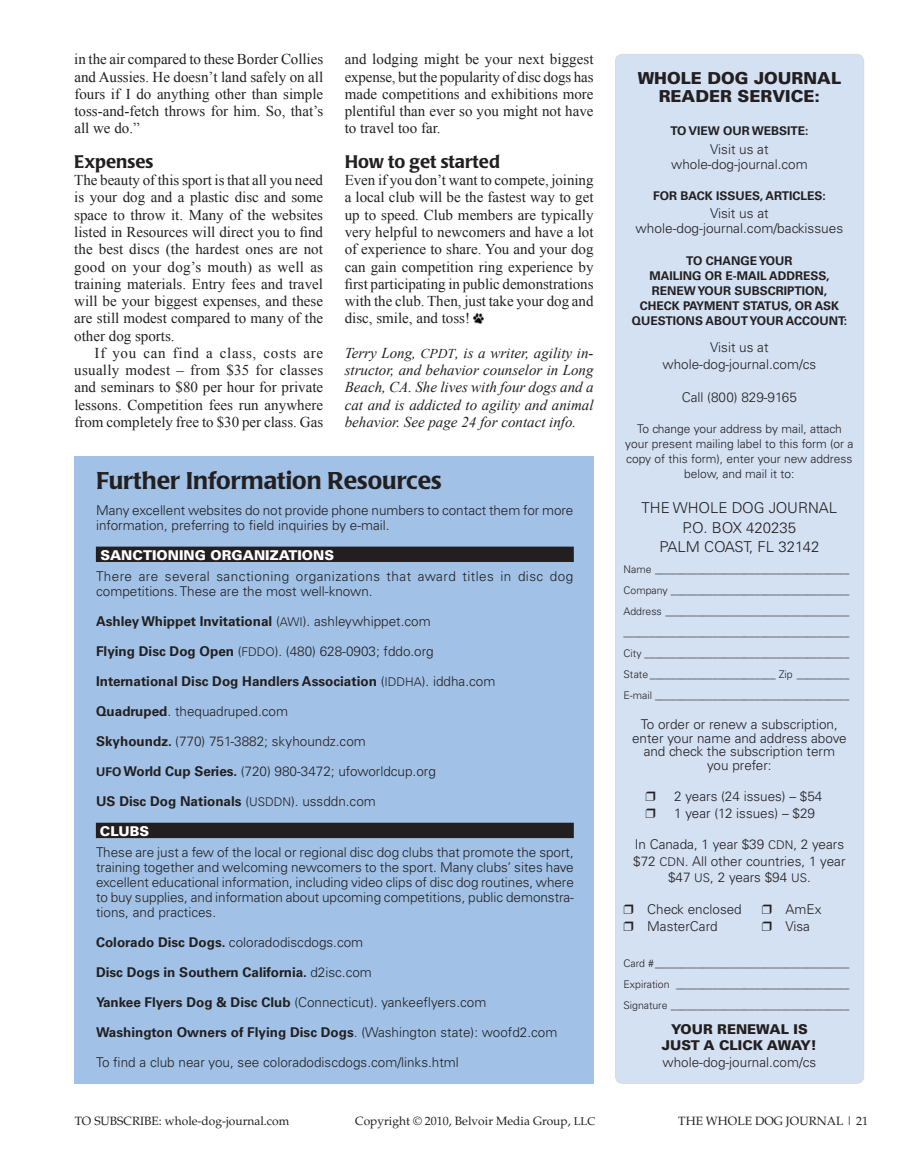
<style>
.page{position:relative;width:918px;height:1175px;background:#fff}
.page>*{position:absolute;margin:0;border:0;box-sizing:border-box;transform-origin:0 0}
.t1{font:500 24px "Poppl Laudatio";color:#231f20}
.t2{font:500 18px "Poppl Laudatio";color:#231f20}
.t3{font:900 16.5px/18px "Univers";color:#231f20;text-align:center}
.t4{font:15px/17.2px "Times New Roman";color:#231f20;text-align:justify}
.t5{font:italic 15px/17.2px "Times New Roman";color:#231f20;text-align:justify}
.t6{font:300 15px/19.6px "Univers";color:#231f20}
.t7{font:300 13.5px/15px "Univers";color:#231f20;text-align:center}
.t8{font:700 13.5px "Univers";color:#231f20}
.t9{font:300 13.5px/15px "Univers";letter-spacing:.035em;color:#231f20}
.t10{font:900 13.5px "Univers";color:#fff}
.t11{font:900 13.5px/16.5px "Univers";color:#231f20;text-align:center}
.t12{font:700 12px/15px "Univers";color:#231f20;text-align:center}
.t13{font:300 12px/15px "Univers";color:#231f20;text-align:center}
.t14{font:12px "Palatino";color:#231f20}
.t15{font:300 10.5px/21px "Univers";color:#231f20;text-align:justify}
.s1{font-size:13.5px}
.s2{font-weight:300}
.s3{font-weight:300;font-size:12px}
.s4{font-weight:700}
.s5{font-size:12px}
.s6{font-size:11.25px}
</style>
<div class="page">
<div style="left:74px;top:456px;width:520px;height:627px;background:#a1c2e6"></div>
<div style="left:97px;top:547px;width:476px;height:14px;background:#231f20"></div>
<div style="left:96px;top:546px;width:478px;height:16px;border:2px solid #231f20"></div>
<svg style="left:474px;top:313px;width:10px;height:10px"></svg>
<div style="left:97px;top:823px;width:476px;height:14px;background:#231f20"></div>
<div style="left:96px;top:822px;width:478px;height:16px;border:2px solid #231f20"></div>
<div style="left:616px;top:54px;width:248px;height:1029px;background:#d4e1f3;border-radius:7px"></div>
<p class="t4" style="left:74px;top:51px;width:250px">in the air compared to these Border Collies and Aussies. He doesn’t land safely on all fours if I do anything other than simple toss-and-fetch throws for him. So, that’s all we do.”</p>
<h2 class="t2" style="left:74px;top:151px;width:81px">Expenses</h2>
<p class="t4" style="left:74px;top:171px;width:250px">The beauty of this sport is that all you need is your dog and a plastic disc and some space to throw it. Many of the websites listed in Resources will direct you to find the best discs (the hardest ones are not good on your dog’s mouth) as well as training materials. Entry fees and travel will be your biggest expenses, and these are still modest compared to many of the other dog sports.</p>
<p class="t4" style="left:74px;top:344px;width:250px;text-indent:20px">If you can find a class, costs are usually modest – from $35 for classes and seminars to $80 per hour for private lessons. Competition fees run anywhere from completely free to $30 per class. Gas</p>
<p class="t4" style="left:345px;top:51px;width:250px">and lodging might be your next biggest expense, but the popularity of disc dogs has made competitions and exhibitions more plentiful than ever so you might not have to travel too far.</p>
<h2 class="t2" style="left:345px;top:151px;width:157px">How to get started</h2>
<p class="t4" style="left:345px;top:171px;width:250px">Even if you don’t want to compete, joining a local club will be the fastest way to get up to speed. Club members are typically very helpful to newcomers and have a lot of experience to share. You and your dog can gain competition ring experience by first participating in public demonstrations with the club. Then, just take your dog and disc, smile, and toss!</p>
<p class="t5" style="left:345px;top:344px;width:250px">Terry Long, <span class="s1">CPDT</span>, is a writer, agility in&shy;structor, and behavior counselor in Long Beach, CA. She lives with four dogs and a cat and is addicted to agility and animal behavior. See page 24 for contact info.</p>
<h1 class="t1" style="left:96px;top:466px;width:347px">Further Information Resources</h1>
<p class="t7" style="left:96px;top:502px;width:479px;text-align:left">Many excellent websites do not provide phone numbers to contact them for more information, preferring to field inquiries by e-mail.</p>
<p class="t10" style="left:101px;top:546px;width:235px">SANCTIONING ORGANIZATIONS</p>
<p class="t9" style="left:96px;top:568px;width:479px">There are several sanctioning organizations that award titles in disc dog competitions. These are the most well-known.</p>
<p class="t8" style="left:96px;top:613px;width:336px">Ashley Whippet Invitational <span class="s2">(</span><span class="s3">AWI</span><span class="s2">). ashleywhippet.com</span></p>
<p class="t7" style="left:96px;top:643px;width:339px"><span class="s4">Flying Disc Dog Open</span> (<span class="s5">FDDO</span>). (480) 628-0903; fddo.org</p>
<p class="t8" style="left:96px;top:673px;width:401px">International Disc Dog Handlers Association <span class="s2">(</span><span class="s3">IDDHA</span><span class="s2">). iddha.com</span></p>
<p class="t7" style="left:96px;top:703px;width:193px"><span class="s4">Quadruped</span>. thequadruped.com</p>
<p class="t7" style="left:96px;top:733px;width:271px"><span class="s4">Skyhoundz.</span> (770) 751-3882; skyhoundz.com</p>
<p class="t12" style="left:96px;top:764px;width:9px">UFO</p>
<p class="t7" style="left:123px;top:763px;width:314px"><span class="s4">World Cup Series.</span> (720) 980-3472; ufoworldcup.org</p>
<p class="t8" style="left:96px;top:793px;width:281px">US Disc Dog Nationals <span class="s2">(</span><span class="s3">USDDN</span><span class="s2">). ussddn.com</span></p>
<p class="t10" style="left:100px;top:822px;width:51px">CLUBS</p>
<p class="t7" style="left:96px;top:844px;width:479px;text-align:justify">These are just a few of the local or regional disc dog clubs that promote the sport, training together and welcoming newcomers to the sport. Many clubs’ sites have excellent educational information, including video clips of disc dog routines, where to buy supplies, and information about upcoming competitions, public demonstra&shy;tions, and practices.</p>
<p class="t7" style="left:96px;top:934px;width:269px"><span class="s4">Colorado Disc Dogs.</span> coloradodiscdogs.com</p>
<p class="t8" style="left:96px;top:964px;width:277px">Disc Dogs in Southern California. <span class="s2">d2isc.com</span></p>
<p class="t7" style="left:96px;top:994px;width:392px"><span class="s4">Yankee Flyers Dog &amp; Disc Club</span> (Connecticut). yankeeflyers.com</p>
<p class="t8" style="left:96px;top:1024px;width:463px">Washington Owners of Flying Disc Dogs<span class="s2">. (Washington state): woofd2.com</span></p>
<p class="t7" style="left:96px;top:1054px;width:364px">To find a club near you, see coloradodiscdogs.com/links.html</p>
<p class="t3" style="left:638px;top:69px;width:205px">WHOLE DOG JOURNAL<br>READER SERVICE:</p>
<p class="t12" style="left:670px;top:124px;width:139px">To view our Website:</p>
<p class="t7" style="left:671px;top:141px;width:138px">Visit us at whole-dog-journal.com</p>
<p class="t12" style="left:653px;top:188px;width:174px">For Back Issues, Articles:</p>
<p class="t7" style="left:636px;top:206px;width:209px">Visit us at whole-dog-journal.com/backissues</p>
<p class="t12" style="left:632px;top:253px;width:217px">to change your<br>mailing or e-mail address, renew your subscription, check payment status, or ask questions about your account:</p>
<p class="t7" style="left:663px;top:339px;width:155px;line-height:16.5px">Visit us at whole-dog-journal.com/cs</p>
<p class="t7" style="left:682px;top:389px;width:117px">Call (800) 829-9165</p>
<p class="t13" style="left:625px;top:421px;width:230px">To change your address by mail, attach your present mailing label to this form (or a copy of this form), enter your new address below, and mail it to:</p>
<p class="t6" style="left:642px;top:498px;width:57px">The Whole</p>
<p class="t6" style="left:683px;top:498px;width:115px;text-indent:49px">Dog Journal<br>P.O. Box 420235</p>
<p class="t6" style="left:659px;top:537px;width:20px">Palm</p>
<p class="t6" style="left:704px;top:537px;width:21px">Coast</p>
<p class="t6" style="left:749px;top:537px;width:72px">, FL 32142</p>
<p class="t15" style="left:624px;top:559px;width:227px">Name _____________________________________ Company __________________________________ Address ___________________________________ ___________________________________________ City _______________________________________ State ________________________ Zip __________ E-mail _____________________________________</p>
<p class="t7" style="left:632px;top:718px;width:216px;line-height:13.5px">To order or renew a subscription, enter your name and address above and check the subscription term you prefer:</p>
<p class="t7" style="left:674px;top:789px;width:150px">2 years (24 issues) – $54</p>
<p class="t7" style="left:674px;top:805px;width:142px">1 year (12 issues) – $29</p>
<p class="t7" style="left:633px;top:836px;width:214px;line-height:16.5px">In Canada, 1 year $39 <span class="s5">CDN</span>, 2 years $72 <span class="s5">CDN</span>. All other countries, 1 year $47 <span class="s5">US</span>, 2 years $94 <span class="s5">US</span>.</p>
<p class="t7" style="left:624px;top:901px;width:120px">❒ Check enclosed</p>
<p class="t7" style="left:762px;top:901px;width:61px">❒ AmEx</p>
<p class="t7" style="left:624px;top:918px;width:96px">❒ MasterCard</p>
<p class="t7" style="left:762px;top:918px;width:50px">❒ Visa</p>
<p class="t15" style="left:624px;top:952px;width:227px">Card #_____________________________________ Expiration _________________________________ Signature __________________________________</p>
<p class="t11" style="left:662px;top:1020px;width:157px">YOUR RENEWAL IS<br>JUST A CLICK AWAY!</p>
<p class="t7" style="left:663px;top:1054px;width:155px">whole-dog-journal.com/cs</p>
<p class="t14" style="left:75px;top:1113px;width:216px">to subscribe: whole-dog-journal.com</p>
<p class="t14" style="left:355px;top:1113px;width:241px">Copyright © 2010, Belvoir Media Group, <span class="s6">LLC</span></p>
<p class="t14" style="left:678px;top:1113px;width:190px">THE WHOLE DOG JOURNAL | 21</p>
</div>
